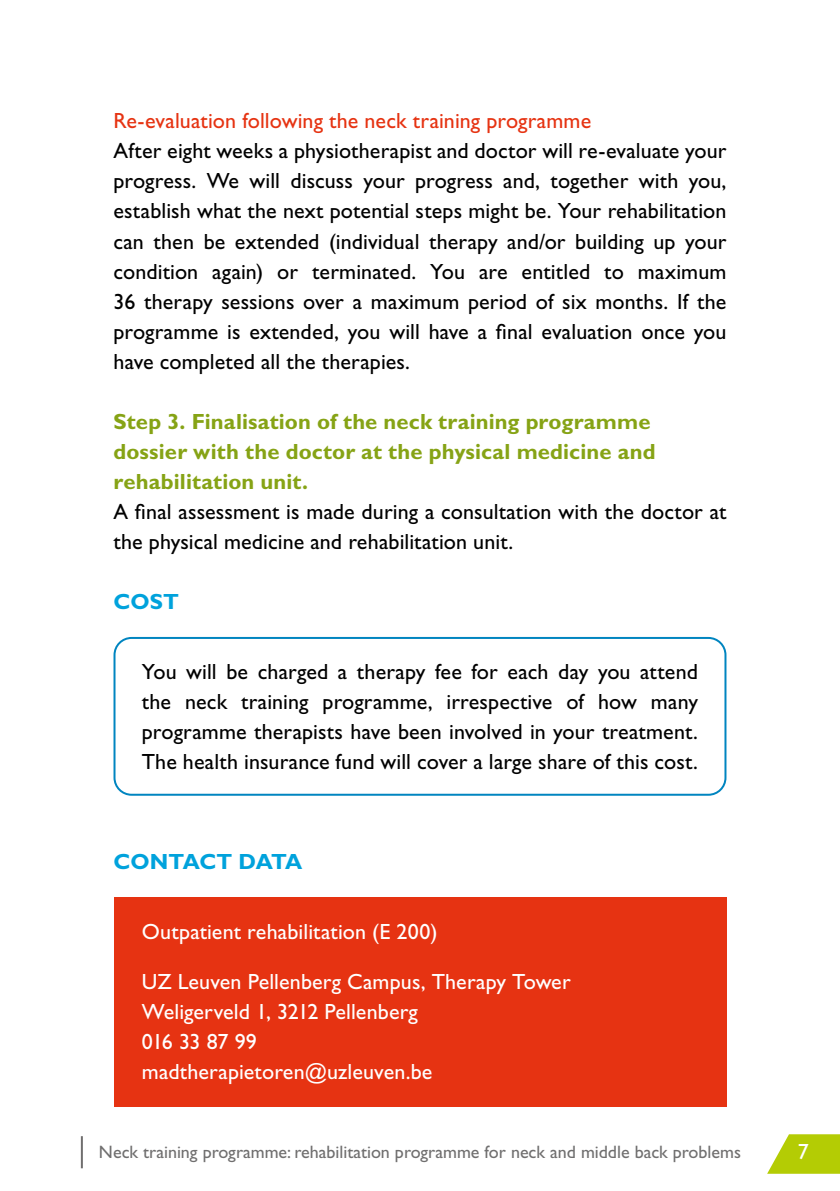
<style>
.page{position:relative;width:840px;height:1191px;background:#fff}
.page>*{position:absolute;margin:0;border:0;box-sizing:border-box;transform-origin:0 0}
.t1{font:22px/30px "Gill Sans Std";letter-spacing:.005em;color:#000;text-align:justify}
.t2{font:22px/30px "Gill Sans Std";letter-spacing:.005em;color:#fff}
.t3{font:700 22px/30px "Gill Sans Std";letter-spacing:.005em;color:#86a315}
.t4{font:22px "Gill Sans Std";letter-spacing:.005em;color:#e63312}
.t5{font:700 22px "Gill Sans Std";letter-spacing:-.02em;color:#00a2dc}
.t6{font:700 22px "Gill Sans Std";color:#00a2dc}
.t7{font:18px "Gill Sans Std";color:#706f6f}
</style>
<div class="page">
<svg style="left:767px;top:1134px;width:72px;height:39px"></svg>
<hr style="left:81px;top:1136px;width:2px;height:32px;background:#706f6f">
<div style="left:113px;top:897px;width:613px;height:209px;background:#e63312"></div>
<div style="left:113px;top:637px;width:613px;height:158px;border:2px solid #0085c0;border-radius:17px"></div>
<p class="t4" style="left:113px;top:108px;width:479px">Re-evaluation following the neck training programme</p>
<p class="t1" style="left:113px;top:136px;width:614px">After eight weeks a physiotherapist and doctor will re-evaluate your progress. We will discuss your progress and, together with you, establish what the next potential steps might be. Your rehabilitation can then be extended (individual therapy and/or building up your condition again) or terminated. You are entitled to maximum 36 therapy sessions over a maximum period of six months. If the programme is extended, you will have a final evaluation once you have completed all the therapies.</p>
<p class="t3" style="left:113px;top:406px;width:543px">Step 3. Finalisation of the neck training programme dossier with the doctor at the physical medicine and rehabilitation unit.</p>
<p class="t1" style="left:113px;top:496px;width:614px">A final assessment is made during a consultation with the doctor at the physical medicine and rehabilitation unit.</p>
<p class="t6" style="left:113px;top:588px;width:67px">COST</p>
<p class="t1" style="left:142px;top:656px;width:557px">You will be charged a therapy fee for each day you attend the neck training programme, irrespective of how many programme therapists have been involved in your treatment.<br>The health insurance fund will cover a large share of this cost.</p>
<p class="t5" style="left:113px;top:848px;width:190px">CONTACT DATA</p>
<p class="t2" style="left:142px;top:916px;width:297px">Outpatient rehabilitation (E 200)</p>
<p class="t2" style="left:142px;top:966px;width:430px">UZ Leuven Pellenberg Campus, Therapy Tower<br>Weligerveld 1, 3212 Pellenberg<br>016 33 87 99<br>madtherapietoren@uzleuven.be</p>
<p class="t7" style="left:99px;top:1141px;width:643px">Neck training programme: rehabilitation programme for neck and middle back problems</p>
<p class="t2" style="left:797px;top:1136px;width:12px">7</p>
</div>
